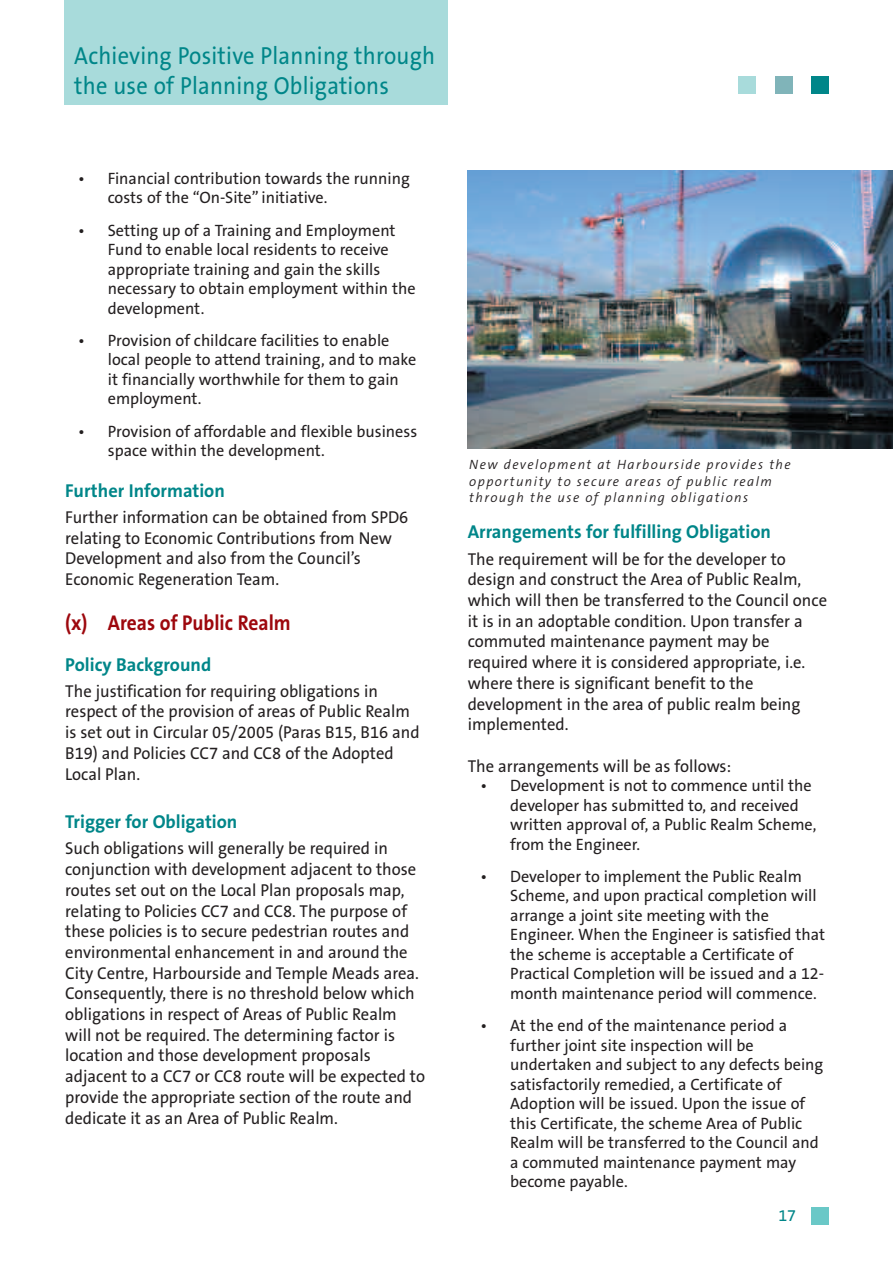
<style>
.page{position:relative;width:893px;height:1263px;background:#fff}
.page>*{position:absolute;margin:0;border:0;box-sizing:border-box;transform-origin:0 0}
.t1{font:24.75px/29.7px "The Sans B5 Plain";letter-spacing:.01em;color:#008689;scale:.91 1}
.t2{font:700 21.45px "The Sans B7";color:#9d070d;scale:.91 1}
.t3{font:700 18.75px "The Sans B7";color:#008689}
.t4{font:17.25px/20.7px "The Sans B5 Plain";color:#231f20;scale:.96 1}
.t5{font:16.5px/19.5px "The Sans B5 Plain";color:#231f20}
.t6{font:16.5px "The Sans B5 Plain";color:#008689}
.t7{font:italic 300 13.5px/16.5px "The Sans B4";letter-spacing:.11em;color:#231f20}
</style>
<div class="page">
<div style="left:64px;top:0;width:383px;height:105px;background:#a8dbdb"></div>
<div style="left:812px;top:1208px;width:17px;height:17px;background:#6ac8c7"></div>
<div style="left:738px;top:76px;width:18px;height:18px;background:#a8dbdb"></div>
<div style="left:812px;top:76px;width:17px;height:18px;background:#008689"></div>
<div style="left:775px;top:76px;width:18px;height:18px;background:#80b4b9"></div>
<img style="left:468px;top:170px;width:425px;height:279px">
<h1 class="t1" style="left:74px;top:42px;width:398px">Achieving Positive Planning through the use of Planning Obligations</h1>
<p class="t5" style="left:108px;top:169px;width:303px;text-indent:-30px">• Financial contribution towards the running costs of the “On-Site” initiative.</p>
<p class="t5" style="left:108px;top:221px;width:309px;text-indent:-30px">• Setting up of a Training and Employment Fund to enable local residents to receive appropriate training and gain the skills necessary to obtain employment within the development.</p>
<p class="t5" style="left:108px;top:331px;width:310px;text-indent:-30px">• Provision of childcare facilities to enable local people to attend training, and to make it financially worthwhile for them to gain employment.</p>
<p class="t5" style="left:108px;top:422px;width:311px;text-indent:-30px">• Provision of affordable and flexible business space within the development.</p>
<p class="t3" style="left:65px;top:481px;width:161px">Further Information</p>
<p class="t4" style="left:65px;top:507px;width:359px">Further information can be obtained from SPD6 relating to Economic Contributions from New Development and also from the Council’s Economic Regeneration Team.</p>
<p class="t2" style="left:65px;top:611px;width:249px">(x) Areas of Public Realm</p>
<p class="t3" style="left:65px;top:654px;width:147px">Policy Background</p>
<p class="t4" style="left:65px;top:681px;width:371px">The justification for requiring obligations in respect of the provision of areas of Public Realm is set out in Circular 05/2005 (Paras B15, B16 and B19) and Policies CC7 and CC8 of the Adopted Local Plan.</p>
<p class="t3" style="left:65px;top:812px;width:174px">Trigger for Obligation</p>
<p class="t4" style="left:65px;top:839px;width:376px">Such obligations will generally be required in conjunction with development adjacent to those routes set out on the Local Plan proposals map, relating to Policies CC7 and CC8. The purpose of these policies is to secure pedestrian routes and environmental enhancement in and around the City Centre, Harbourside and Temple Meads area.<br>Consequently, there is no threshold below which obligations in respect of Areas of Public Realm will not be required. The determining factor is location and those development proposals adjacent to a CC7 or CC8 route will be expected to provide the appropriate section of the route and dedicate it as an Area of Public Realm.</p>
<p class="t7" style="left:469px;top:457px;width:323px">New development at Harbourside provides the opportunity to secure areas of public realm through the use of planning obligations</p>
<p class="t3" style="left:468px;top:522px;width:305px">Arrangements for fulfilling Obligation</p>
<p class="t4" style="left:468px;top:549px;width:376px">The requirement will be for the developer to design and construct the Area of Public Realm, which will then be transferred to the Council once it is in an adoptable condition. Upon transfer a commuted maintenance payment may be required where it is considered appropriate, i.e. where there is significant benefit to the development in the area of public realm being implemented.</p>
<p class="t4" style="left:468px;top:756px;width:276px">The arrangements will be as follows:</p>
<p class="t5" style="left:510px;top:776px;width:308px;text-indent:-30px">• Development is not to commence until the developer has submitted to, and received written approval of, a Public Realm Scheme, from the Engineer.</p>
<p class="t5" style="left:510px;top:867px;width:316px;text-indent:-30px">• Developer to implement the Public Realm Scheme, and upon practical completion will arrange a joint site meeting with the Engineer. When the Engineer is satisfied that the scheme is acceptable a Certificate of Practical Completion will be issued and a 12- month maintenance period will commence.</p>
<p class="t5" style="left:510px;top:1016px;width:315px;text-indent:-30px">• At the end of the maintenance period a further joint site inspection will be undertaken and subject to any defects being satisfactorily remedied, a Certificate of Adoption will be issued. Upon the issue of this Certificate, the scheme Area of Public Realm will be transferred to the Council and a commuted maintenance payment may become payable.</p>
<p class="t6" style="left:778px;top:1207px;width:19px">17</p>
</div>
